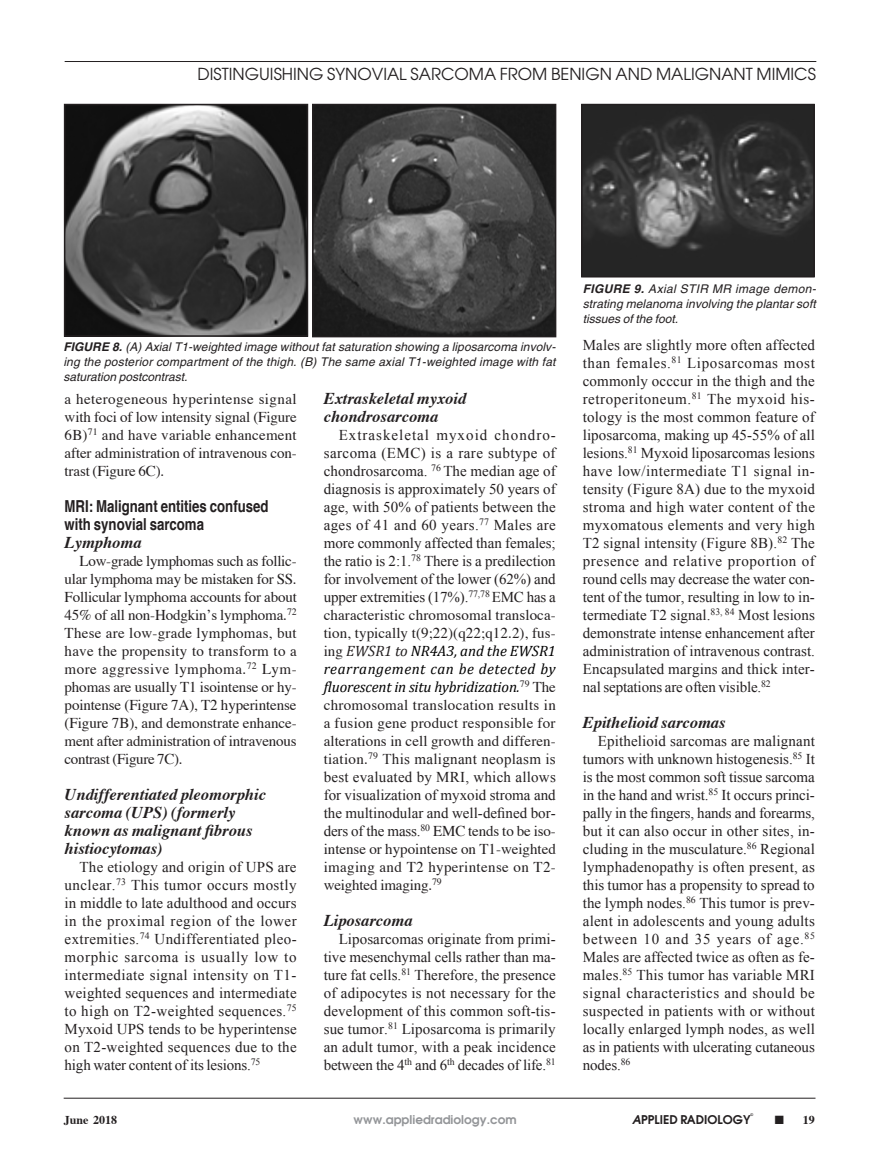
<style>
.page{position:relative;width:878px;height:1175px;background:#fff}
.page>*{position:absolute;margin:0;border:0;box-sizing:border-box;transform-origin:0 0}
.Article_2nd_subhead{font:italic 700 16.5px/18px "Times";color:#231f20}
.t1{font:16.5px "Avant Garde";color:#231f20}
.Article_subhead{font:700 16.5px/18px "Helvetica";color:#231f20;scale:.8 1}
.Article_body_copy{font:15px/18px "Times New Roman";color:#231f20;text-align:justify}
.Article_body_copy-2{font:15px/18px "Times";letter-spacing:-.01em;color:#231f20;text-align:justify}
.Article_fig_caption{font:italic 12px/15px "Helvetica";letter-spacing:.005em;color:#231f20;text-align:justify}
.t2{font:600 12px "Avant Garde";color:#939598}
.t3{font:600 12px "Avant Garde";color:#231f20}
.t4{font:700 12px "Times";color:#231f20}
.t5{font:600 3.75px "Avant Garde";color:#231f20}
.s1{font-weight:700}
.s2{font-family:"Times";font-style:italic}
.s3{font-family:"Times"}
.s4{font-family:"Cambria";font-style:italic}
.s5{font-family:"Cambria";font-style:italic;color:#000}
.s6{font-style:italic}
</style>
<div class="page">
<hr style="left:64px;top:1097px;width:751px;height:1px;background:#231f20">
<hr style="left:65px;top:61px;width:751px;height:1px;background:#231f20">
<img style="left:67px;top:107px;width:238px;height:227px">
<div style="left:64px;top:104px;width:244px;height:233px;border:2px solid #231f20"></div>
<img style="left:315px;top:107px;width:238px;height:227px">
<div style="left:312px;top:104px;width:244px;height:233px;border:2px solid #231f20"></div>
<img style="left:584px;top:107px;width:227px;height:167px">
<div style="left:581px;top:104px;width:233px;height:173px;border:2px solid #231f20"></div>
<p class="t1" style="left:197px;top:63px;width:620px">DISTINGUISHING SYNOVIAL SARCOMA FROM BENIGN AND MALIGNANT MIMICS</p>
<p class="Article_fig_caption" style="left:63px;top:340px;width:494px"><span class="s1">FIGURE 8.</span> (A) Axial T1-weighted image without fat saturation showing a liposarcoma involv&shy;ing the posterior compartment of the thigh. (B) The same axial T1-weighted image with fat saturation postcontrast.</p>
<p class="Article_body_copy-2" style="left:65px;top:388px;width:234px">a heterogeneous hyperintense signal with foci of low intensity signal (Figure 6B)<sup>71</sup> and have variable enhancement after administration of intravenous con&shy;trast (Figure 6C).</p>
<p class="Article_subhead" style="left:65px;top:498px;width:256px">MRI: Malignant entities confused with synovial sarcoma<br><span class="s2">Lymphoma</span></p>
<p class="Article_body_copy-2" style="left:65px;top:550px;width:234px;text-indent:15px">Low-grade lymphomas such as follic&shy;ular lymphoma may be mistaken for SS.<br>Follicular lymphoma accounts for about 45% of all non-Hodgkin’s lymphoma.<sup>72<br></sup>These are low-grade lymphomas, but have the propensity to transform to a more aggressive lymphoma.<sup>72</sup> Lym&shy;phomas are usually T1 isointense or hy&shy;pointense (Figure 7A), T2 hyperintense (Figure 7B), and demonstrate enhance&shy;ment after administration of intravenous contrast (Figure 7C).</p>
<p class="Article_2nd_subhead" style="left:65px;top:783px;width:203px">Undifferentiated pleomorphic sarcoma (UPS) (formerly known as malignant fibrous histiocytomas)</p>
<p class="Article_body_copy" style="left:65px;top:857px;width:234px;text-indent:15px">The etiology and origin of UPS are unclear.<sup>73</sup> This tumor occurs mostly in middle to late adulthood and occurs in the proximal region of the lower extremities.<sup>74</sup> Undifferentiated pleo&shy;morphic sarcoma is usually low to intermediate signal intensity on T1- weighted sequences and intermediate to high on T2-weighted sequences.<sup>75<br></sup>Myxoid UPS tends to be hyperintense on T2-weighted sequences due to the high water content of its lesions.<sup>75</sup></p>
<p class="Article_2nd_subhead" style="left:324px;top:387px;width:144px">Extraskeletal myxoid chondrosarcoma</p>
<p class="Article_body_copy" style="left:324px;top:425px;width:234px;text-indent:15px">Extraskeletal myxoid chondro&shy;sarcoma (EMC) is a rare subtype of chondrosarcoma. <sup>76</sup> The median age of diagnosis is approximately 50 years of age, with 50% of patients between the ages of 41 and 60 years.<sup>77</sup> Males are more commonly affected than females; the ratio is 2:1.<sup>78</sup> There is a predilection for involvement of the lower (62%) and upper extremities (17%).<sup>77,78</sup> EMC has a <span class="s3">characteristic chromosomal transloca&shy;tion, typically t(9;22)(q22;q12.2), fus&shy;ing</span> <span class="s4">EWSR1 to</span> <span class="s5">NR4A3, and the EWSR1 rearrangement can be detected by fluorescent in situ hybridization.</span><sup>79</sup> <span class="s3">The chromosomal translocation results in a fusion gene product responsible for alterations in cell growth and differen&shy;tiation.</span><sup>79</sup> This malignant neoplasm is best evaluated by MRI, which allows for visualization of myxoid stroma and the multinodular and well-defined bor&shy;ders of the mass.<sup>80</sup> <span class="s3">EMC tends to be iso&shy;intense or hypointense on T1-weighted imaging and T2 hyperintense on T2- weighted imaging.</span><sup>79</sup></p>
<p class="Article_2nd_subhead" style="left:324px;top:909px;width:90px">Liposarcoma</p>
<p class="Article_body_copy" style="left:324px;top:929px;width:234px;text-indent:15px">Liposarcomas originate from primi&shy;tive mesenchymal cells rather than ma&shy;ture fat cells.<sup>81</sup> Therefore, the presence of adipocytes is not necessary for the development of this common soft-tis&shy;sue tumor.<sup>81</sup> Liposarcoma is primarily an adult tumor, with a peak incidence between the 4<sup>th</sup> and 6<sup>th</sup> decades of life.<sup>81</sup></p>
<p class="Article_fig_caption" style="left:582px;top:281px;width:235px"><span class="s1">FIGURE 9.</span> Axial STIR MR image demon&shy;strating melanoma involving the plantar soft tissues of the foot.</p>
<p class="Article_body_copy" style="left:582px;top:335px;width:234px">Males are slightly more often affected than females.<sup>81</sup> Liposarcomas most commonly occcur in the thigh and the retroperitoneum.<sup>81</sup> The myxoid his&shy;tology is the most common feature of liposarcoma, making up 45-55% of all lesions.<sup>81</sup> Myxoid liposarcomas lesions have low/intermediate T1 signal in&shy;tensity (Figure 8A) due to the myxoid stroma and high water content of the myxomatous elements and very high T2 signal intensity (Figure 8B).<sup>82</sup> The presence and relative proportion of round cells may decrease the water con&shy;tent of the tumor, resulting in low to in&shy;termediate T2 signal.<sup>83,</sup> <sup>84</sup> Most lesions demonstrate intense enhancement after administration of intravenous contrast.<br>Encapsulated margins and thick inter&shy;nal septations are often visible.<sup>82</sup></p>
<p class="Article_2nd_subhead" style="left:582px;top:711px;width:144px">Epithelioid sarcomas</p>
<p class="Article_body_copy" style="left:582px;top:731px;width:234px;text-indent:15px">Epithelioid sarcomas are malignant tumors with unknown histogenesis.<sup>85</sup> It is the most common soft tissue sarcoma in the hand and wrist.<sup>85</sup> It occurs princi&shy;pally in the fingers, hands and forearms, but it can also occur in other sites, in&shy;cluding in the musculature.<sup>86</sup> Regional lymphadenopathy is often present, as this tumor has a propensity to spread to the lymph nodes.<sup>86</sup> This tumor is prev&shy;alent in adolescents and young adults between 10 and 35 years of age.<sup>85<br></sup>Males are affected twice as often as fe&shy;males.<sup>85</sup> This tumor has variable MRI signal characteristics and should be suspected in patients with or without locally enlarged lymph nodes, as well as in patients with ulcerating cutaneous nodes.<sup>86</sup></p>
<p class="t5" style="left:750px;top:1111px;width:4px">©</p>
<p class="t2" style="left:353px;top:1112px;width:164px">www.appliedradiology.com</p>
<p class="t3" style="left:632px;top:1112px;width:120px"><span class="s6">A</span>PPLIED RADIOLOGY</p>
<p class="t4" style="left:64px;top:1108px;width:55px">June 2018</p>
<p class="t4" style="left:774px;top:1108px;width:41px">■ 19</p>
</div>
